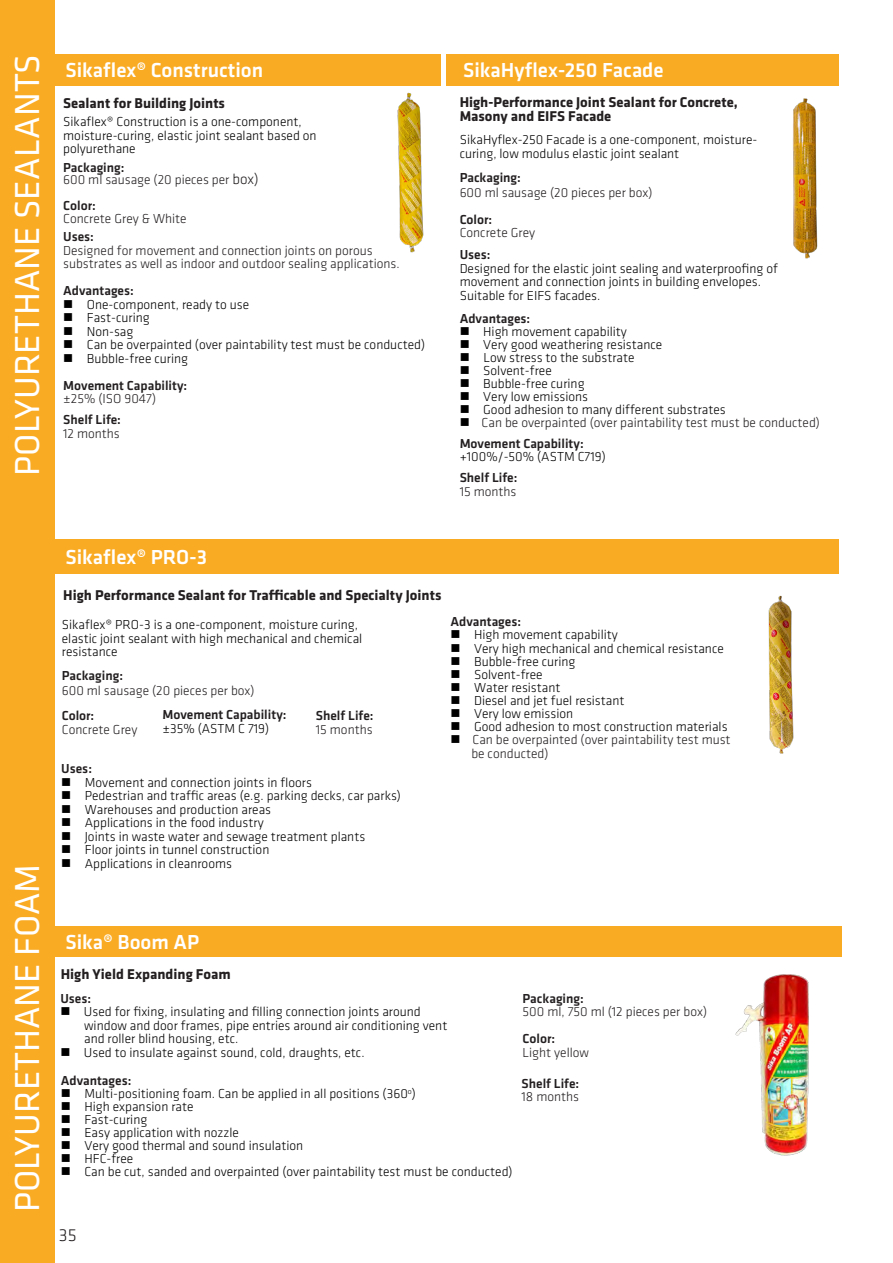
<style>
.page{position:relative;width:893px;height:1263px;background:#fff}
.page>*{position:absolute;margin:0;border:0;box-sizing:border-box;transform-origin:0 0}
.t1{font:36px "Klavika";color:#fff}
.SI_Klavica_HL2{font:500 21px "Klavika";color:#fff}
.t2{font:300 18px "Klavika";color:#231f20}
.t3{font:700 14.7px "Klavika";color:#231f20}
.t4{font:300 13.5px/13.5px "Klavika";color:#000}
.t5{font:300 13.5px "Klavika";color:#231f20}
.t6{font:500 13.5px "Klavika";color:#231f20}
.s1{font-size:15px}
.s2{color:#000}
</style>
<div class="page">
<div style="left:53px;top:54px;width:388px;height:31px;background:#faab24"></div>
<img style="left:397px;top:92px;width:27px;height:161px">
<div style="left:53px;top:539px;width:786px;height:34px;background:#faab24"></div>
<img style="left:768px;top:595px;width:26px;height:159px">
<div style="left:446px;top:54px;width:393px;height:31px;background:#faab24"></div>
<img style="left:793px;top:98px;width:25px;height:161px">
<div style="left:0;top:0;width:54px;height:1263px;background:#faab24"></div>
<div style="left:53px;top:926px;width:788px;height:30px;background:#faab24"></div>
<img style="left:735px;top:974px;width:74px;height:182px">
<p class="t1" style="left:4px;top:476px;width:423px;rotate:-90deg">POLYURETHANE SEALANTS</p>
<p class="SI_Klavica_HL2" style="left:65px;top:56px;width:199px">Sikaflex® Construction</p>
<p class="t3" style="left:63px;top:92px;width:163px">Sealant for Building Joints</p>
<p class="t4" style="left:63px;top:115px;width:240px">Sikaflex® Construction is a one-component,</p>
<p class="t4" style="left:63px;top:129px;width:255px">moisture-curing, elastic joint sealant based on</p>
<p class="t4" style="left:63px;top:142px;width:74px">polyurethane</p>
<p class="t6" style="left:63px;top:159px;width:63px">Packaging:</p>
<p class="t5" style="left:63px;top:173px;width:197px">600 ml sausage (20 pieces per <span class="s1">box)</span></p>
<p class="t6" style="left:63px;top:196px;width:34px">Color:</p>
<p class="t5" style="left:63px;top:212px;width:125px">Concrete Grey &amp; White</p>
<p class="t6" style="left:63px;top:228px;width:32px">Uses:</p>
<p class="t5" style="left:63px;top:243px;width:311px">Designed for movement and connection joints on porous</p>
<p class="t5" style="left:63px;top:257px;width:338px">substrates as well as indoor and outdoor sealing applications.</p>
<p class="t6" style="left:63px;top:282px;width:72px">Advantages:</p>
<p class="t4" style="left:63px;top:298px;width:188px">■ One-component, ready to use</p>
<p class="t4" style="left:63px;top:311px;width:88px">■ Fast-curing</p>
<p class="t4" style="left:63px;top:325px;width:72px">■ Non-sag</p>
<p class="t4" style="left:63px;top:338px;width:363px">■ Can be overpainted (over paintability test must be conducted)</p>
<p class="t4" style="left:63px;top:352px;width:126px">■ Bubble-free curing</p>
<p class="t6" style="left:63px;top:376px;width:126px">Movement Capability:</p>
<p class="t5" style="left:63px;top:392px;width:94px">±25% (ISO 9047)</p>
<p class="t6" style="left:63px;top:411px;width:59px">Shelf Life:</p>
<p class="t5" style="left:63px;top:426px;width:58px">12 months</p>
<p class="SI_Klavica_HL2" style="left:463px;top:56px;width:202px">SikaHyflex-250 Facade</p>
<p class="t3" style="left:460px;top:92px;width:280px">High-Performance Joint Sealant for Concrete,</p>
<p class="t3" style="left:460px;top:105px;width:153px">Masony and EIFS Facade</p>
<p class="t4" style="left:460px;top:133px;width:299px">SikaHyflex-250 Facade is a one-component, moisture-</p>
<p class="t4" style="left:460px;top:146px;width:221px">curing, low modulus elastic joint sealant</p>
<p class="t6" style="left:460px;top:168px;width:63px">Packaging:</p>
<p class="t5" style="left:460px;top:185px;width:194px">600 ml sausage (20 pieces per box)</p>
<p class="t6" style="left:460px;top:210px;width:34px">Color:</p>
<p class="t5" style="left:460px;top:226px;width:77px">Concrete Grey</p>
<p class="t6" style="left:460px;top:246px;width:32px">Uses:</p>
<p class="t4" style="left:460px;top:262px;width:320px">Designed for the elastic joint sealing and waterproofing of</p>
<p class="t4" style="left:460px;top:275px;width:303px">movement and connection joints in building envelopes.</p>
<p class="t4" style="left:460px;top:289px;width:142px">Suitable for EIFS facades.</p>
<p class="t6" style="left:460px;top:309px;width:72px">Advantages:</p>
<p class="t4" style="left:460px;top:325px;width:169px">■ High movement capability</p>
<p class="t4" style="left:460px;top:338px;width:204px">■ Very good weathering resistance</p>
<p class="t4" style="left:460px;top:351px;width:176px">■ Low stress to the substrate</p>
<p class="t4" style="left:460px;top:364px;width:94px">■ Solvent-free</p>
<p class="t4" style="left:460px;top:377px;width:126px">■ Bubble-free curing</p>
<p class="t4" style="left:460px;top:390px;width:130px">■ Very low emissions</p>
<p class="t4" style="left:460px;top:403px;width:268px">■ Good adhesion to many different substrates</p>
<p class="t5" style="left:460px;top:416px;width:362px"><span class="s2">■</span> Can be overpainted (over paintability test must be conducted)</p>
<p class="t6" style="left:460px;top:434px;width:126px">Movement Capability:</p>
<p class="t4" style="left:460px;top:450px;width:148px">+100%/-50% (ASTM C719)</p>
<p class="t6" style="left:460px;top:469px;width:59px">Shelf Life:</p>
<p class="t5" style="left:460px;top:484px;width:58px">15 months</p>
<p class="t1" style="left:4px;top:1212px;width:350px;rotate:-90deg">POLYURETHANE FOAM</p>
<p class="SI_Klavica_HL2" style="left:65px;top:543px;width:143px">Sikaflex® PRO-3</p>
<p class="t3" style="left:63px;top:584px;width:380px">High Performance Sealant for Trafficable and Specialty Joints</p>
<p class="t4" style="left:62px;top:618px;width:302px">Sikaflex® PRO-3 is a one-component, moisture curing, elastic joint sealant with high mechanical and chemical</p>
<p class="t4" style="left:62px;top:645px;width:57px">resistance</p>
<p class="t6" style="left:62px;top:666px;width:63px">Packaging:</p>
<p class="t5" style="left:62px;top:683px;width:194px">600 ml sausage (20 pieces per box)</p>
<p class="t6" style="left:62px;top:706px;width:34px">Color:</p>
<p class="t5" style="left:62px;top:722px;width:77px">Concrete Grey</p>
<p class="t6" style="left:162px;top:705px;width:126px">Movement Capability:</p>
<p class="t4" style="left:162px;top:721px;width:108px">±35% (ASTM C 719)</p>
<p class="t6" style="left:316px;top:706px;width:59px">Shelf Life:</p>
<p class="t5" style="left:316px;top:722px;width:58px">15 months</p>
<p class="t6" style="left:61px;top:760px;width:32px">Uses:</p>
<p class="t4" style="left:61px;top:776px;width:252px">■ Movement and connection joints in floors</p>
<p class="t4" style="left:61px;top:789px;width:341px">■ Pedestrian and traffic areas (e.g. parking decks, car parks)</p>
<p class="t4" style="left:61px;top:803px;width:211px">■ Warehouses and production areas</p>
<p class="t4" style="left:61px;top:816px;width:204px">■ Applications in the food industry</p>
<p class="t4" style="left:61px;top:830px;width:305px">■ Joints in waste water and sewage treatment plants</p>
<p class="t4" style="left:61px;top:843px;width:210px">■ Floor joints in tunnel construction</p>
<p class="t4" style="left:61px;top:857px;width:172px">■ Applications in cleanrooms</p>
<p class="t6" style="left:451px;top:613px;width:72px">Advantages:</p>
<p class="t4" style="left:451px;top:628px;width:169px">■ High movement capability</p>
<p class="t4" style="left:451px;top:641px;width:275px">■ Very high mechanical and chemical resistance</p>
<p class="t4" style="left:451px;top:654px;width:126px">■ Bubble-free curing</p>
<p class="t4" style="left:451px;top:667px;width:94px">■ Solvent-free</p>
<p class="t4" style="left:451px;top:681px;width:111px">■ Water resistant</p>
<p class="t4" style="left:451px;top:694px;width:175px">■ Diesel and jet fuel resistant</p>
<p class="t4" style="left:451px;top:707px;width:124px">■ Very low emission</p>
<p class="t4" style="left:451px;top:720px;width:278px">■ Good adhesion to most construction materials</p>
<p class="t5" style="left:451px;top:733px;width:282px"><span class="s2">■</span> Can be overpainted (over paintability test must</p>
<p class="t5" style="left:471px;top:746px;width:79px">be conducted)</p>
<p class="SI_Klavica_HL2" style="left:65px;top:928px;width:135px">Sika® Boom AP</p>
<p class="t3" style="left:61px;top:963px;width:171px">High Yield Expanding Foam</p>
<p class="t6" style="left:60px;top:989px;width:32px">Uses:</p>
<p class="t4" style="left:60px;top:1005px;width:362px">■ Used for fixing, insulating and filling connection joints around</p>
<p class="t4" style="left:84px;top:1018px;width:365px">window and door frames, pipe entries around air conditioning vent</p>
<p class="t4" style="left:84px;top:1032px;width:156px">and roller blind housing, etc.</p>
<p class="t4" style="left:60px;top:1045px;width:306px">■ Used to insulate against sound, cold, draughts, etc.</p>
<p class="t6" style="left:61px;top:1071px;width:72px">Advantages:</p>
<p class="t4" style="left:61px;top:1087px;width:357px">■ Multi-positioning foam. Can be applied in all positions (360<sup>o</sup>)</p>
<p class="t4" style="left:61px;top:1100px;width:134px">■ High expansion rate</p>
<p class="t4" style="left:61px;top:1113px;width:88px">■ Fast-curing</p>
<p class="t4" style="left:61px;top:1126px;width:180px">■ Easy application with nozzle</p>
<p class="t4" style="left:61px;top:1139px;width:244px">■ Very good thermal and sound insulation</p>
<p class="t4" style="left:61px;top:1152px;width:74px">■ HFC-free</p>
<p class="t4" style="left:61px;top:1165px;width:453px">■ Can be cut, sanded and overpainted (over paintability test must be conducted)</p>
<p class="t6" style="left:523px;top:989px;width:63px">Packaging:</p>
<p class="t5" style="left:523px;top:1004px;width:186px">500 ml, 750 ml (12 pieces per box)</p>
<p class="t6" style="left:523px;top:1029px;width:34px">Color:</p>
<p class="t5" style="left:523px;top:1045px;width:68px">Light yellow</p>
<p class="t6" style="left:521px;top:1074px;width:59px">Shelf Life:</p>
<p class="t5" style="left:521px;top:1090px;width:59px">18 months</p>
<h3 class="t2" style="left:59px;top:1226px;width:19px">35</h3>
</div>
